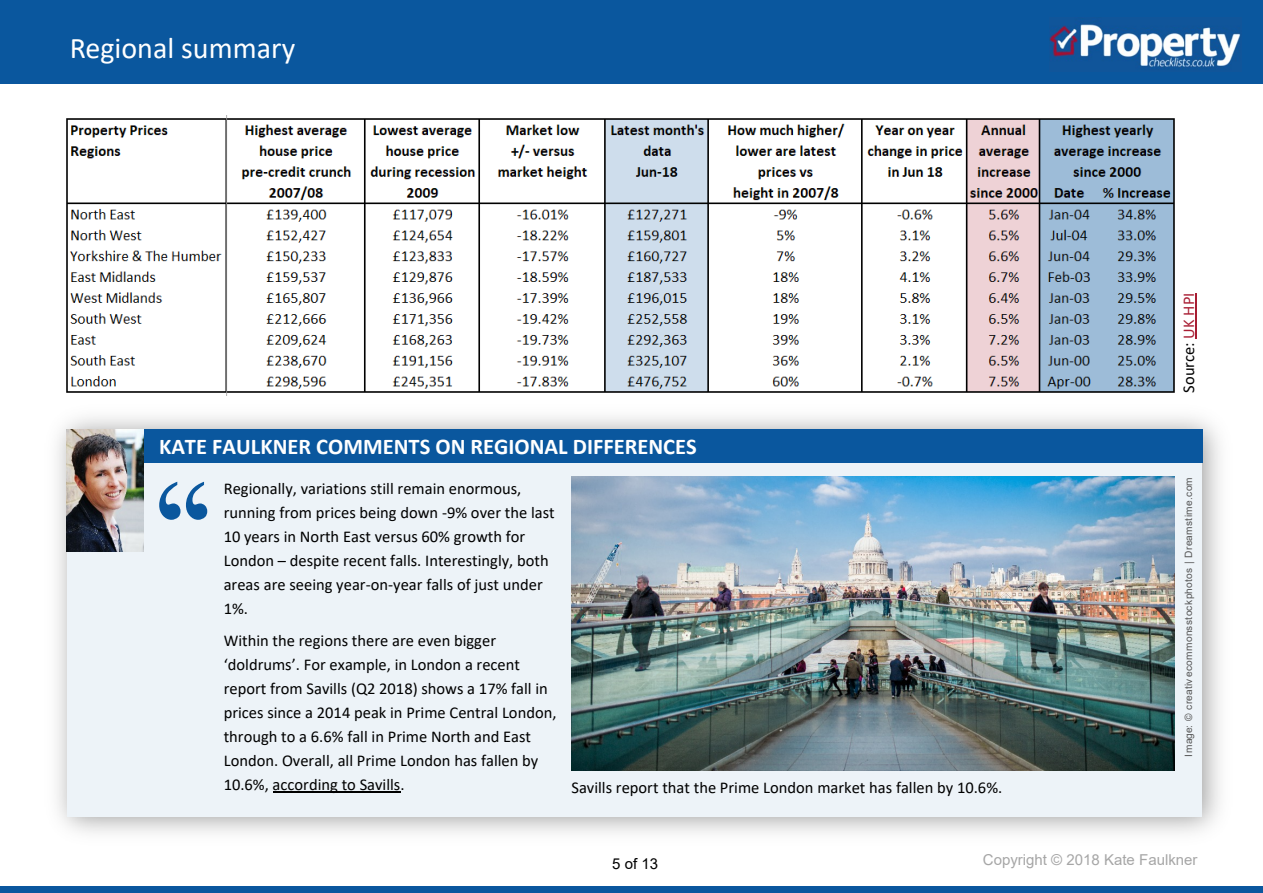
<style>
.page{position:relative;width:1263px;height:893px;background:#fff}
.page>*{position:absolute;margin:0;border:0;box-sizing:border-box;transform-origin:0 0}
.t1{font:150.45px "Times New Roman";color:#0a579e;scale:.95 1}
.t2{font:30px "Calibri";color:#fff}
.t3{font:700 22.5px "Calibri";color:#fff}
.t4{font:16.5px/24px "Calibri";color:#000}
.t5{font:15px "Arial";color:#a6a6a6}
.t6{font:15px "Arial";color:#000}
.t7{font:10.2px "Arial";letter-spacing:.055em;color:#565656}
.s1{color:#a81e33}
</style>
<div class="page">
<div style="left:0;top:886px;width:1263px;height:7px;background:#0a579e"></div>
<div style="left:0;top:0;width:1263px;height:83px;background:#0a579e"></div>
<img style="left:1049px;top:21px;width:192px;height:49px">
<hr style="left:1195px;top:293px;width:2px;height:46px;background:#a81e33">
<img style="left:66px;top:115px;width:1109px;height:280px">
<img style="left:57px;top:417px;width:1163px;height:416px">
<div style="left:68px;top:429px;width:1134px;height:387px;background:#edf3f8"></div>
<hr style="left:273px;top:791px;width:127px;height:1px;background:#000">
<div style="left:67px;top:429px;width:1135px;height:33px;background:#0a579e"></div>
<img style="left:67px;top:429px;width:77px;height:122px">
<img style="left:571px;top:477px;width:604px;height:293px">
<h2 class="t2" style="left:70px;top:36px;width:227px">Regional summary</h2>
<p class="t4" style="left:1178px;top:393px;width:101px;rotate:-90deg">Source: <span class="s1">UK HPI</span></p>
<h3 class="t3" style="left:159px;top:437px;width:539px">KATE FAULKNER COMMENTS ON REGIONAL DIFFERENCES</h3>
<h1 class="t1" style="left:146px;top:479px;width:80px">‘‘</h1>
<p class="t7" style="left:1185px;top:757px;width:281px;rotate:-90deg">Image: © creativ ecommonsstockphotos | Dreamstime.com</p>
<p class="t4" style="left:571px;top:776px;width:432px">Savills report that the Prime London market has fallen by 10.6%.</p>
<p class="t4" style="left:224px;top:478px;width:332px">Regionally, variations still remain enormous, running from prices being down -9% over the last 10 years in North East versus 60% growth for London – despite recent falls. Interestingly, both areas are seeing year-on-year falls of just under 1%.</p>
<p class="t4" style="left:224px;top:630px;width:334px">Within the regions there are even bigger ‘doldrums’. For example, in London a recent report from Savills (Q2 2018) shows a 17% fall in prices since a 2014 peak in Prime Central London, through to a 6.6% fall in Prime North and East London. Overall, all Prime London has fallen by 10.6%, according to Savills.</p>
<p class="t6" style="left:612px;top:858px;width:47px">5 of 13</p>
<p class="t5" style="left:983px;top:854px;width:216px">Copyright © 2018 Kate Faulkner</p>
</div>
